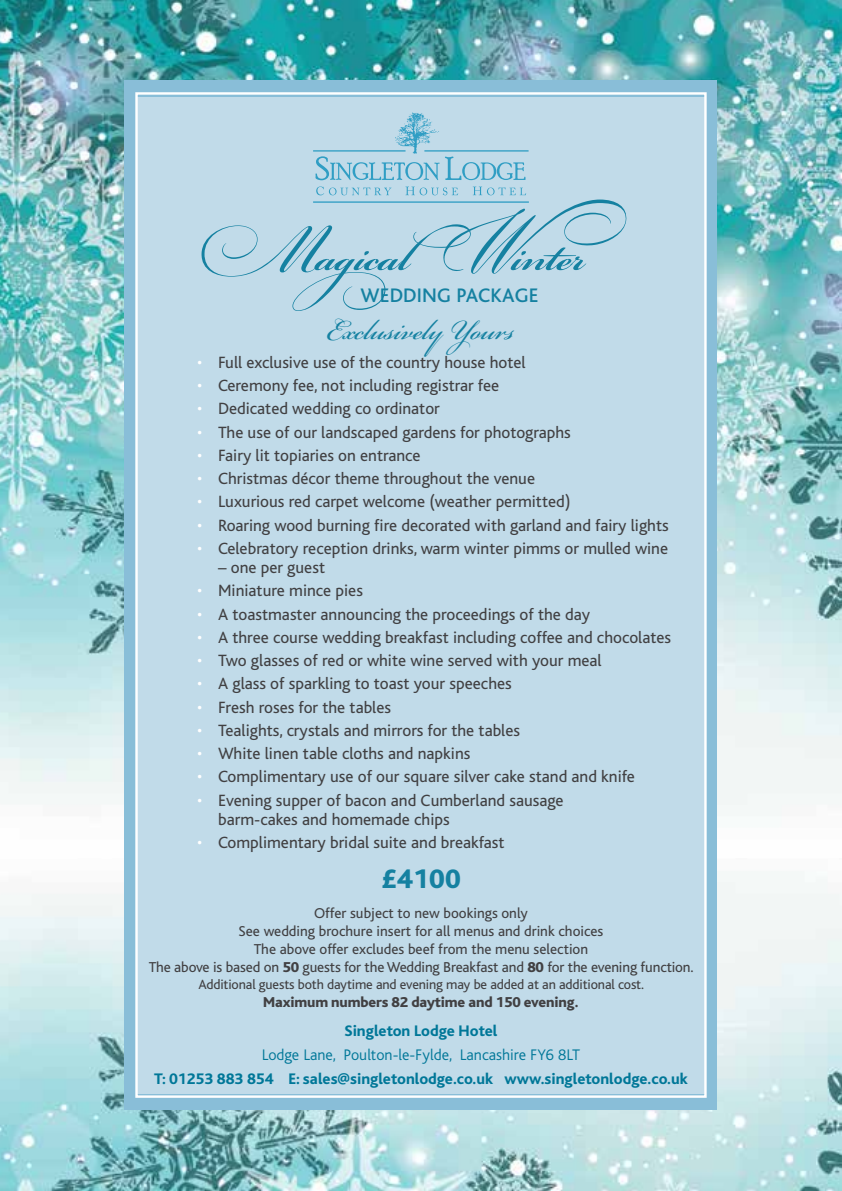
<style>
.page{position:relative;width:842px;height:1191px;background:#fff}
.page>*{position:absolute;margin:0;border:0;box-sizing:border-box;transform-origin:0 0}
.t1{font:600 61.4px "Bickham Script Pro";letter-spacing:-.01em;color:#1581a1}
.t2{font:44px "Bickham Script Pro";letter-spacing:-.01em;color:#1581a1}
.t3{font:800 28px "Bliss";color:#1581a1}
.t4{font:500 20.4px "Bliss";letter-spacing:.01em;color:#1581a1}
.t5{font:17px/19px "Bliss";color:#414042}
.t6{font:800 16px "Bliss";color:#007798}
.t7{font:300 16px "Bliss";color:#007798}
.t8{font:15px/18px "Bliss";color:#414042;text-align:center}
.t9{font:800 15px "Bliss";letter-spacing:-.01em;color:#414042}
.t10{font:14px "Bliss";letter-spacing:-.01em;color:#414042}
.s1{color:#fff}
.s2{font-weight:800}
</style>
<div class="page">
<img style="left:0;top:871px;width:842px;height:320px">
<img style="left:0;top:0;width:842px;height:816px">
<div style="left:124px;top:80px;width:593px;height:1030px;background:#89bed8"></div>
<div style="left:136px;top:97px;width:570px;height:996px;background:#c1dbe9"></div>
<img style="left:395px;top:112px;width:44px;height:42px">
<hr style="left:313px;top:150px;width:92px;height:2px;background:#309ec4">
<hr style="left:424px;top:150px;width:105px;height:2px;background:#309ec4">
<hr style="left:313px;top:201px;width:216px;height:2px;background:#309ec4">
<svg style="left:315px;top:156px;width:210px;height:24px"></svg>
<svg style="left:316px;top:186px;width:210px;height:9px"></svg>
<h1 class="t1" style="left:202px;top:212px;width:428px">MagicalWinter</h1>
<p class="t4" style="left:360px;top:285px;width:180px">WEDDING PACKAGE</p>
<h2 class="t2" style="left:326px;top:298px;width:191px">Exclusively Yours</h2>
<p class="t5" style="left:197px;top:353px;width:330px"><span class="s1">•</span> Full exclusive use of the country house hotel</p>
<p class="t5" style="left:197px;top:376px;width:303px"><span class="s1">•</span> Ceremony fee, not including registrar fee</p>
<p class="t5" style="left:197px;top:399px;width:244px"><span class="s1">•</span> Dedicated wedding co ordinator</p>
<p class="t5" style="left:197px;top:423px;width:375px"><span class="s1">•</span> The use of our landscaped gardens for photographs</p>
<p class="t5" style="left:197px;top:446px;width:225px"><span class="s1">•</span> Fairy lit topiaries on entrance</p>
<p class="t5" style="left:197px;top:469px;width:339px"><span class="s1">•</span> Christmas décor theme throughout the venue</p>
<p class="t5" style="left:197px;top:493px;width:375px"><span class="s1">•</span> Luxurious red carpet welcome (weather permitted)</p>
<p class="t5" style="left:197px;top:516px;width:473px"><span class="s1">•</span> Roaring wood burning fire decorated with garland and fairy lights</p>
<p class="t5" style="left:197px;top:539px;width:472px"><span class="s1">•</span> Celebratory reception drinks, warm winter pimms or mulled wine</p>
<p class="t5" style="left:218px;top:558px;width:109px">– one per guest</p>
<p class="t5" style="left:197px;top:581px;width:167px"><span class="s1">•</span> Miniature mince pies</p>
<p class="t5" style="left:197px;top:605px;width:394px"><span class="s1">•</span> A toastmaster announcing the proceedings of the day</p>
<p class="t5" style="left:197px;top:628px;width:475px"><span class="s1">•</span> A three course wedding breakfast including coffee and chocolates</p>
<p class="t5" style="left:197px;top:651px;width:406px"><span class="s1">•</span> Two glasses of red or white wine served with your meal</p>
<p class="t5" style="left:197px;top:674px;width:316px"><span class="s1">•</span> A glass of sparkling to toast your speeches</p>
<p class="t5" style="left:197px;top:698px;width:195px"><span class="s1">•</span> Fresh roses for the tables</p>
<p class="t5" style="left:197px;top:721px;width:324px"><span class="s1">•</span> Tealights, crystals and mirrors for the tables</p>
<p class="t5" style="left:197px;top:744px;width:275px"><span class="s1">•</span> White linen table cloths and napkins</p>
<p class="t5" style="left:197px;top:767px;width:439px"><span class="s1">•</span> Complimentary use of our square silver cake stand and knife</p>
<p class="t5" style="left:218px;top:791px;width:347px;text-indent:-21px"><span class="s1">•</span> Evening supper of bacon and Cumberland sausage barm-cakes and homemade chips</p>
<p class="t5" style="left:197px;top:833px;width:309px"><span class="s1">•</span> Complimentary bridal suite and breakfast</p>
<h3 class="t3" style="left:381px;top:864px;width:81px">£4100</h3>
<p class="t8" style="left:149px;top:904px;width:546px">Offer subject to new bookings only<br>See wedding brochure insert for all menus and drink choices<br>The above offer excludes beef from the menu selection<br>The above is based on <span class="s2">50</span> guests for the Wedding Breakfast and <span class="s2">80</span> for the evening function.</p>
<p class="t10" style="left:198px;top:977px;width:447px">Additional guests both daytime and evening may be added at an additional cost.</p>
<p class="t9" style="left:263px;top:994px;width:317px">Maximum numbers 82 daytime and 150 evening.</p>
<p class="t6" style="left:345px;top:1023px;width:154px">Singleton Lodge Hotel</p>
<p class="t7" style="left:262px;top:1046px;width:320px">Lodge Lane, Poulton-le-Fylde, Lancashire FY6 8LT</p>
<p class="t6" style="left:154px;top:1071px;width:535px">T: 01253 883 854 E: sales@singletonlodge.co.uk www.singletonlodge.co.uk</p>
</div>
